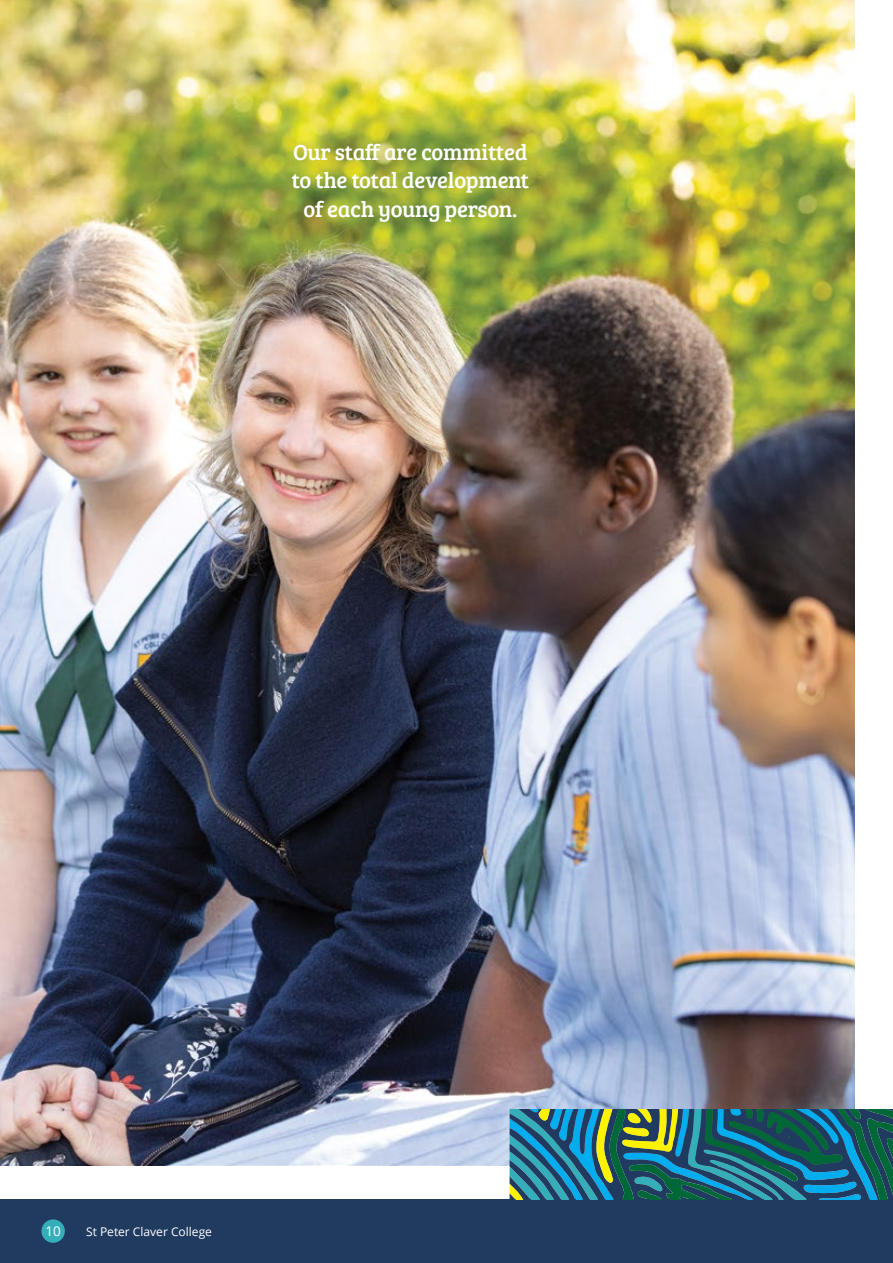
<style>
.page{position:relative;width:893px;height:1263px;background:#fff}
.page>*{position:absolute;margin:0;border:0;box-sizing:border-box;transform-origin:0 0}
.t1{font:22.5px/28.5px "Bree Serif";letter-spacing:-.01em;color:#fff;text-align:center}
.t2{font:13.5px "Open Sans";color:#fff}
.t3{font:12px "Open Sans";color:#fff}
</style>
<div class="page">
<div style="left:0;top:1199px;width:893px;height:64px;background:#203a60"></div>
<div style="left:41px;top:1219px;width:24px;height:24px;background:#34afba;border-radius:50%"></div>
<img style="left:0;top:0;width:855px;height:1165px">
<svg style="left:510px;top:1110px;width:383px;height:89px;background:#276f77"></svg>
<p class="t1" style="left:292px;top:137px;width:239px">Our staff are committed to the total development of each young person.</p>
<p class="t2" style="left:45px;top:1222px;width:17px">10</p>
<p class="t3" style="left:86px;top:1223px;width:127px">St Peter Claver College</p>
</div>
